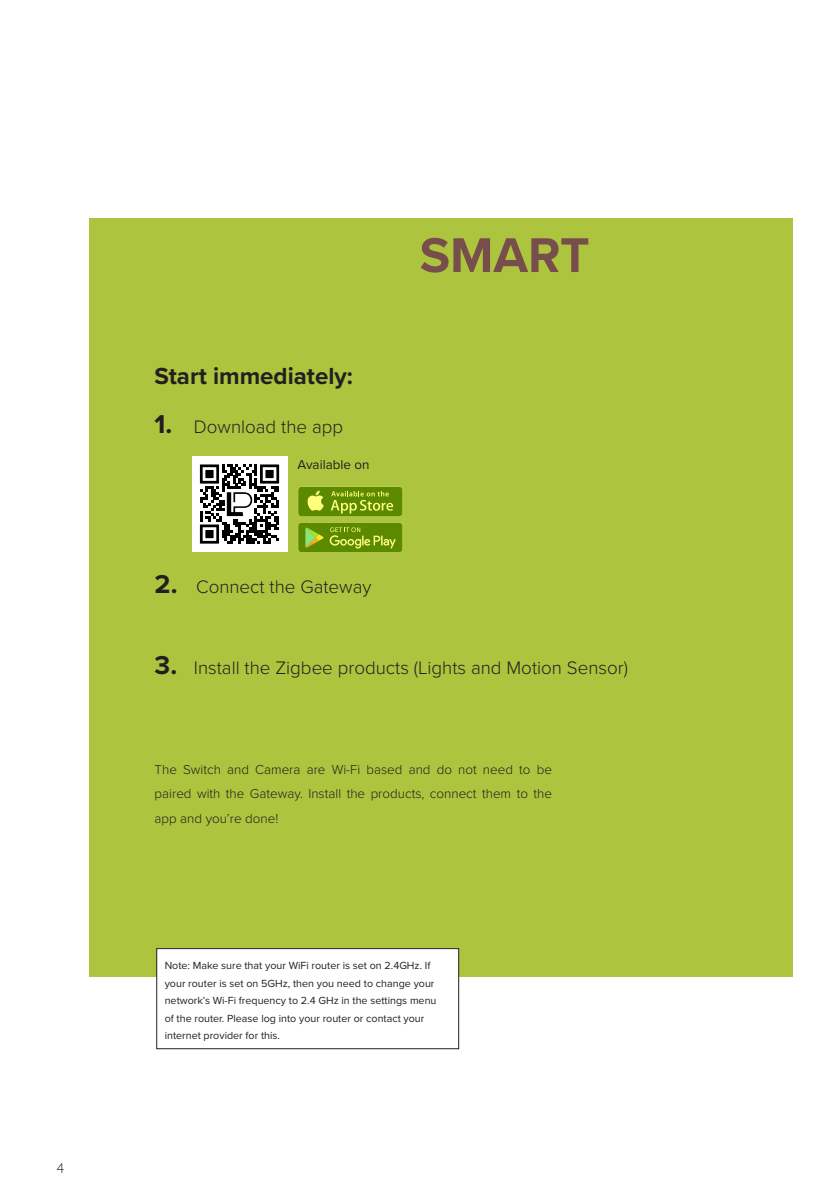
<style>
.page{position:relative;width:840px;height:1191px;background:#fff}
.page>*{position:absolute;margin:0;border:0;box-sizing:border-box;transform-origin:0 0}
.t1{font:700 50.6px "Proxima Nova";color:#784e4c}
.t2{font:700 26.8px "Proxima Nova";color:#231f20}
.t3{font:700 24px "Proxima Nova";color:#231f20}
.t4{font:300 18.8px "Proxima Nova";color:#231f20}
.t5{font:300 14px "Axia";color:#231f20}
.t6{font:300 13.4px/24px "Proxima Nova";color:#231f20;text-align:justify}
.t7{font:13.4px "Proxima Nova";color:#231f20}
.t8{font:10.8px/17.4px "Proxima Nova";color:#231f20}
.s1{font-weight:700;font-size:26.8px}
</style>
<div class="page">
<div style="left:89px;top:218px;width:703px;height:758px;background:#adc43e"></div>
<div style="left:157px;top:948px;width:301px;height:100px;background:#fff"></div>
<div style="left:156px;top:948px;width:303px;height:101px;border:1px solid #231f20"></div>
<svg style="left:298px;top:487px;width:105px;height:65px"></svg>
<div style="left:191px;top:456px;width:96px;height:96px;background:#fff"></div>
<svg style="left:200px;top:464px;width:79px;height:79px"></svg>
<img style="left:226px;top:490px;width:27px;height:27px">
<p class="t5" style="left:57px;top:1157px;width:9px">4</p>
<h3 class="t3" style="left:154px;top:358px;width:200px">Start immediately:</h3>
<h3 class="t4" style="left:154px;top:412px;width:190px"><span class="s1">1.</span> Download the app</h3>
<p class="t7" style="left:297px;top:454px;width:73px">Available on</p>
<h2 class="t2" style="left:154px;top:564px;width:24px">2.</h2>
<h3 class="t4" style="left:196px;top:573px;width:177px">Connect the Gateway</h3>
<h1 class="t1" style="left:419px;top:217px;width:171px">SMART</h1>
<h2 class="t2" style="left:154px;top:644px;width:24px">3.</h2>
<h3 class="t4" style="left:194px;top:653px;width:435px">Install the Zigbee products (Lights and Motion Sensor)</h3>
<p class="t6" style="left:154px;top:757px;width:398px">The Switch and Camera are Wi-Fi based and do not need to be paired with the Gateway. Install the products, connect them to the app and you’re done!</p>
<p class="t8" style="left:165px;top:956px;width:273px">Note: Make sure that your WiFi router is set on 2.4GHz. If your router is set on 5GHz, then you need to change your network’s Wi-Fi frequency to 2.4 GHz in the settings menu of the router. Please log into your router or contact your internet provider for this.</p>
</div>
